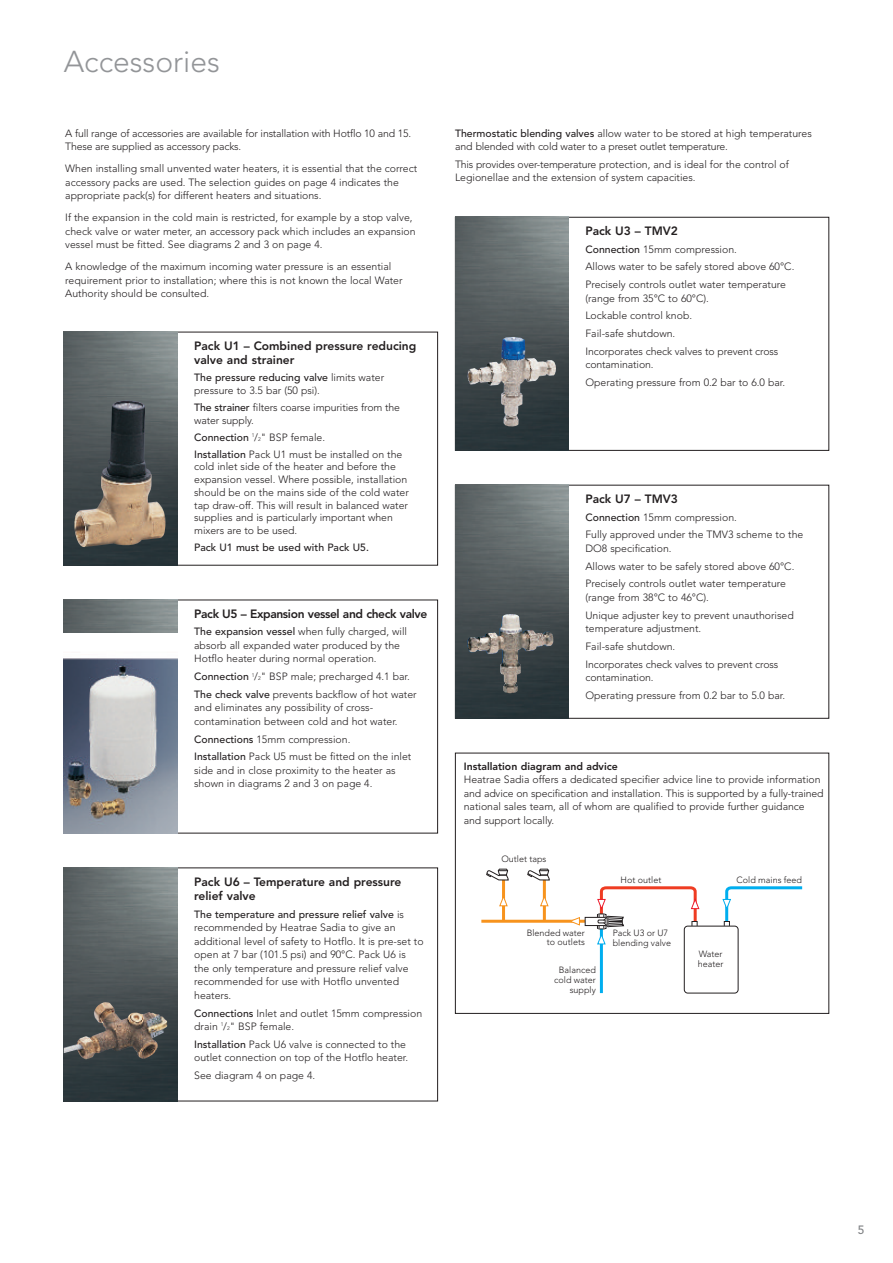
<style>
.page{position:relative;width:893px;height:1263px;background:#fff}
.page>*{position:absolute;margin:0;border:0;box-sizing:border-box;transform-origin:0 0}
.t1{font:300 30px "Avenir";color:#939598}
.t2{font:800 12px/14.4px "Avenir";color:#231f20}
.t3{font:800 12px "Avenir";letter-spacing:-.03em;color:#231f20}
.t4{font:500 12px "Avenir";color:#808285}
.t5{font:300 10.5px/13.5px "Avenir";color:#231f20}
.t6{font:800 10.5px "Avenir";color:#231f20}
.t7{font:500 10.5px "Avenir";color:#231f20}
.t8{font:300 9px/9.9px "Avenir";color:#231f20;text-align:right}
.s1{font-weight:500}
.s2{font-size:5.25px}
</style>
<div class="page">
<img style="left:455px;top:485px;width:113px;height:234px">
<img style="left:455px;top:217px;width:113px;height:234px">
<img style="left:64px;top:867px;width:113px;height:234px">
<img style="left:64px;top:600px;width:113px;height:33px">
<img style="left:64px;top:332px;width:113px;height:234px">
<div style="left:455px;top:753px;width:374px;height:261px;border:1px solid #231f20"></div>
<img style="left:74px;top:400px;width:92px;height:147px">
<img style="left:64px;top:658px;width:113px;height:175px">
<img style="left:64px;top:1002px;width:104px;height:57px">
<img style="left:467px;top:337px;width:89px;height:89px">
<img style="left:467px;top:614px;width:86px;height:79px">
<hr style="left:600px;top:923px;width:3px;height:70px;background:#00aeef">
<hr style="left:481px;top:920px;width:104px;height:3px;background:#f7931d">
<hr style="left:502px;top:880px;width:3px;height:41px;background:#f7931d">
<hr style="left:543px;top:880px;width:3px;height:41px;background:#f7931d">
<div style="left:585px;top:917px;width:22px;height:9px;border:1px solid #231f20"></div>
<svg style="left:540px;top:894px;width:9px;height:13px"></svg>
<svg style="left:568px;top:917px;width:12px;height:9px"></svg>
<svg style="left:499px;top:898px;width:9px;height:9px"></svg>
<svg style="left:486px;top:868px;width:23px;height:13px"></svg>
<svg style="left:527px;top:868px;width:23px;height:13px"></svg>
<svg style="left:722px;top:886px;width:80px;height:40px"></svg>
<svg style="left:597px;top:886px;width:103px;height:59px"></svg>
<div style="left:684px;top:926px;width:54px;height:67px;background:#fff;border-radius:3px"></div>
<div style="left:684px;top:926px;width:54px;height:67px;border:1px solid #231f20;border-radius:3px"></div>
<h1 class="t1" style="left:64px;top:49px;width:158px">Accessories</h1>
<p class="t5" style="left:65px;top:127px;width:347px">A full range of accessories are available for installation with Hotflo 10 and 15.<br>These are supplied as accessory packs.</p>
<p class="t5" style="left:65px;top:163px;width:354px">When installing small unvented water heaters, it is essential that the correct accessory packs are used. The selection guides on page 4 indicates the appropriate pack(s) for different heaters and situations.</p>
<p class="t5" style="left:65px;top:212px;width:352px">If the expansion in the cold main is restricted, for example by a stop valve, check valve or water meter, an accessory pack which includes an expansion vessel must be fitted. See diagrams 2 and 3 on page 4.</p>
<p class="t5" style="left:65px;top:261px;width:339px">A knowledge of the maximum incoming water pressure is an essential requirement prior to installation; where this is not known the local Water<br>Authority should be consulted.</p>
<p class="t2" style="left:194px;top:339px;width:224px">Pack U1 – Combined pressure reducing valve and strainer</p>
<p class="t5" style="left:194px;top:372px;width:192px;line-height:12.8px"><span class="s1">The pressure reducing valve</span> limits water pressure to 3.5 bar (50 psi).</p>
<p class="t5" style="left:194px;top:402px;width:207px;line-height:12.8px"><span class="s1">The strainer</span> filters coarse impurities from the water supply.</p>
<p class="t5" style="left:194px;top:429px;width:210px;line-height:17px"><span class="s1">Connection</span> <sup>1</sup>/<span class="s2">2</span>" BSP female.<br><span class="s1">Installation</span> Pack U1 must be installed on the</p>
<p class="t5" style="left:194px;top:461px;width:216px;line-height:12.8px">cold inlet side of the heater and before the expansion vessel. Where possible, installation should be on the mains side of the cold water tap draw-off. This will result in balanced water supplies and is particularly important when mixers are to be used.</p>
<p class="t7" style="left:194px;top:543px;width:176px">Pack U1 must be used with Pack U5.</p>
<p class="t3" style="left:194px;top:609px;width:235px">Pack U5 – Expansion vessel and check valve</p>
<p class="t5" style="left:194px;top:626px;width:214px"><span class="s1">The expansion vessel</span> when fully charged, will absorb all expanded water produced by the<br>Hotflo heater during normal operation.</p>
<p class="t5" style="left:194px;top:668px;width:224px;line-height:17.7px"><span class="s1">Connection</span> <sup>1</sup>/<span class="s2">2</span>" BSP male; precharged 4.1 bar.<br><span class="s1">The check valve</span> prevents backflow of hot water</p>
<p class="t5" style="left:194px;top:702px;width:205px">and eliminates any possibility of cross&shy;contamination between cold and hot water.</p>
<p class="t5" style="left:194px;top:731px;width:219px;line-height:17.7px"><span class="s1">Connections</span> 15mm compression.<br><span class="s1">Installation</span> Pack U5 must be fitted on the inlet</p>
<p class="t5" style="left:194px;top:764px;width:203px">side and in close proximity to the heater as shown in diagrams 2 and 3 on page 4.</p>
<p class="t2" style="left:194px;top:875px;width:209px">Pack U6 – Temperature and pressure relief valve</p>
<p class="t5" style="left:194px;top:908px;width:231px"><span class="s1">The temperature and pressure relief valve</span> is recommended by Heatrae Sadia to give an additional level of safety to Hotflo. It is pre-set to open at 7 bar (101.5 psi) and 90°C. Pack U6 is the only temperature and pressure relief valve recommended for use with Hotflo unvented heaters.</p>
<p class="t5" style="left:194px;top:1007px;width:229px"><span class="s1">Connections</span> Inlet and outlet 15mm compression drain <sup>1</sup>/<span class="s2">2</span>" BSP female.</p>
<p class="t5" style="left:194px;top:1038px;width:215px"><span class="s1">Installation</span> Pack U6 valve is connected to the outlet connection on top of the Hotflo heater.</p>
<p class="t5" style="left:194px;top:1069px;width:123px">See diagram 4 on page 4.</p>
<p class="t5" style="left:455px;top:127px;width:358px"><span class="s1">Thermostatic blending valves</span> allow water to be stored at high temperatures and blended with cold water to a preset outlet temperature.</p>
<p class="t5" style="left:455px;top:158px;width:335px">This provides over-temperature protection, and is ideal for the control of<br>Legionellae and the extension of system capacities.</p>
<p class="t2" style="left:585px;top:225px;width:94px">Pack U3 – TMV2</p>
<p class="t5" style="left:585px;top:241px;width:211px;line-height:17.7px"><span class="s1">Connection</span> 15mm compression.<br>Allows water to be safely stored above 60°C.<br>Precisely controls outlet water temperature</p>
<p class="t5" style="left:585px;top:290px;width:194px;line-height:17.7px">(range from 35°C to 60°C).<br>Lockable control knob.<br>Fail-safe shutdown.<br>Incorporates check valves to prevent cross</p>
<p class="t5" style="left:585px;top:357px;width:201px;line-height:17.7px">contamination.<br>Operating pressure from 0.2 bar to 6.0 bar.</p>
<p class="t2" style="left:585px;top:492px;width:94px">Pack U7 – TMV3</p>
<p class="t5" style="left:585px;top:509px;width:220px;line-height:17.7px"><span class="s1">Connection</span> 15mm compression.<br>Fully approved under the TMV3 scheme to the</p>
<p class="t5" style="left:585px;top:540px;width:211px;line-height:17.7px">DO8 specification.<br>Allows water to be safely stored above 60°C.<br>Precisely controls outlet water temperature</p>
<p class="t5" style="left:585px;top:589px;width:210px;line-height:17.7px">(range from 38°C to 46°C).<br>Unique adjuster key to prevent unauthorised</p>
<p class="t5" style="left:585px;top:620px;width:194px;line-height:17.7px">temperature adjustment.<br>Fail-safe shutdown.<br>Incorporates check valves to prevent cross</p>
<p class="t5" style="left:585px;top:669px;width:201px;line-height:17.7px">contamination.<br>Operating pressure from 0.2 bar to 5.0 bar.</p>
<p class="t6" style="left:464px;top:762px;width:156px">Installation diagram and advice</p>
<p class="t5" style="left:464px;top:774px;width:361px">Heatrae Sadia offers a dedicated specifier advice line to provide information and advice on specification and installation. This is supported by a fully-trained national sales team, all of whom are qualified to provide further guidance and support locally.</p>
<p class="t8" style="left:501px;top:855px;width:47px">Outlet taps</p>
<p class="t8" style="left:621px;top:876px;width:42px">Hot outlet</p>
<p class="t8" style="left:736px;top:876px;width:67px">Cold mains feed</p>
<p class="t8" style="left:527px;top:928px;width:60px">Blended water to outlets</p>
<p class="t8" style="left:613px;top:928px;width:60px;text-align:left">Pack U3 or U7 blending valve</p>
<p class="t8" style="left:554px;top:965px;width:43px">Balanced cold water supply</p>
<p class="t8" style="left:698px;top:950px;width:27px;text-align:left">Water heater</p>
<p class="t4" style="left:858px;top:1225px;width:8px">5</p>
</div>
